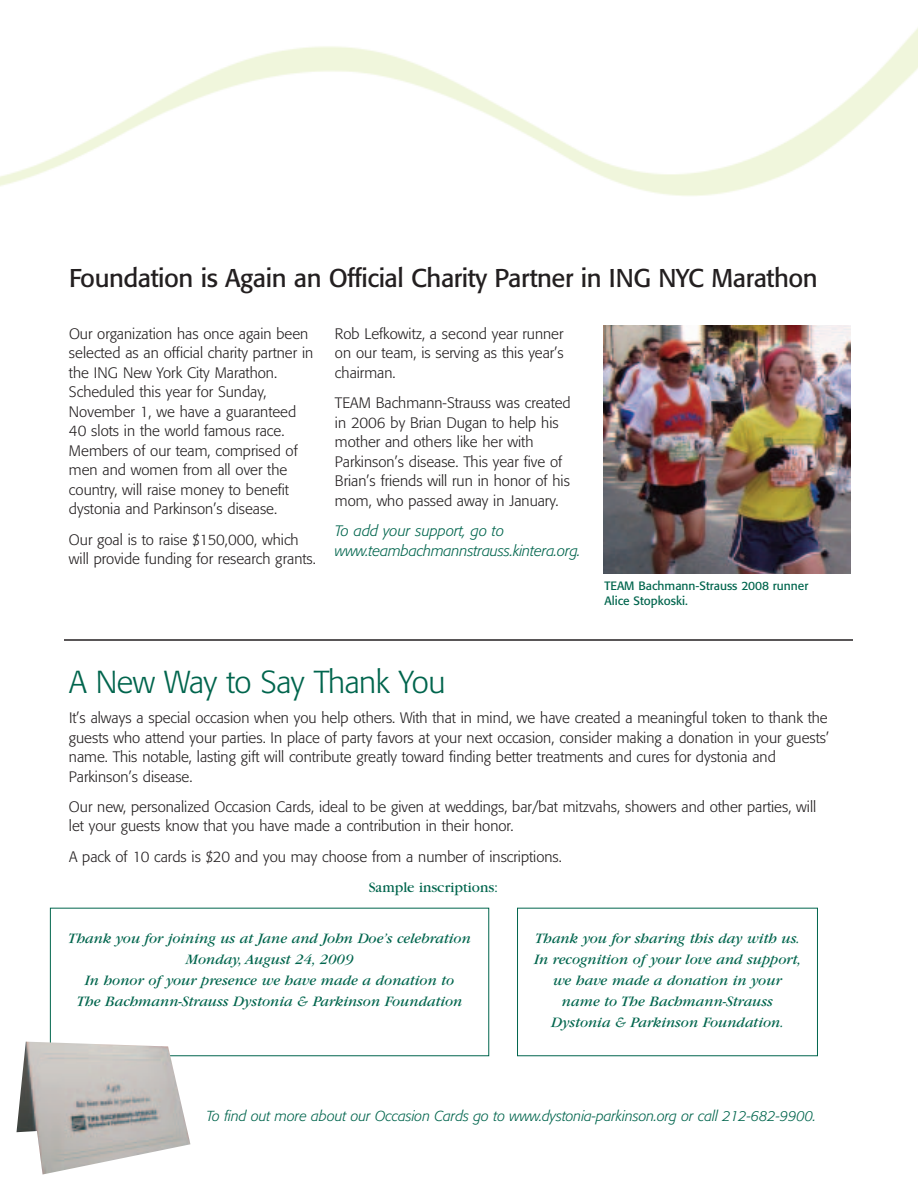
<style>
.page{position:relative;width:918px;height:1188px;background:#fff}
.page>*{position:absolute;margin:0;border:0;box-sizing:border-box;transform-origin:0 0}
.t1{font:300 31.5px "Formata";letter-spacing:-.015em;color:#00654d}
.t2{font:25.5px "Formata";letter-spacing:-.015em;color:#231f20}
.t3{font:300 15px/19.5px "Formata";color:#231f20}
.t4{font:italic 15px/21px "Garamond";color:#00654d;text-align:center}
.t5{font:italic 300 15px/19.5px "Formata";letter-spacing:-.01em;color:#00654d}
.t6{font:15px "Garamond";color:#00654d}
.t7{font:italic 300 14.4px "Formata";letter-spacing:-.005em;color:#00654d}
.t8{font:12px/15.1px "Formata";color:#00654d}
</style>
<div class="page">
<hr style="left:64px;top:639px;width:789px;height:2px;background:#231f20">
<img style="left:604px;top:326px;width:246px;height:248px">
<div style="left:517px;top:908px;width:301px;height:148px;border:1px solid #00654d"></div>
<img style="left:16px;top:1042px;width:174px;height:132px">
<img style="left:0;top:28px;width:918px;height:168px">
<h2 class="t2" style="left:69px;top:268px;width:750px">Foundation is Again an Official Charity Partner in ING NYC Marathon</h2>
<p class="t3" style="left:69px;top:325px;width:246px">Our organization has once again been selected as an official charity partner in the ING New York City Marathon.<br>Scheduled this year for Sunday, November 1, we have a guaranteed 40 slots in the world famous race.<br>Members of our team, comprised of men and women from all over the country, will raise money to benefit dystonia and Parkinson’s disease.</p>
<p class="t3" style="left:69px;top:531px;width:248px">Our goal is to raise $150,000, which will provide funding for research grants.</p>
<p class="t3" style="left:335px;top:325px;width:230px;text-align:justify">Rob Lefkowitz, a second year runner on our team, is serving as this year’s chairman.</p>
<p class="t3" style="left:335px;top:394px;width:237px">TEAM Bachmann-Strauss was created in 2006 by Brian Dugan to help his mother and others like her with Parkinson’s disease. This year five of Brian’s friends will run in honor of his mom, who passed away in January.</p>
<p class="t5" style="left:335px;top:522px;width:247px">To add your support, go to www.teambachmannstrauss.kintera.org.</p>
<p class="t8" style="left:604px;top:579px;width:205px">TEAM Bachmann-Strauss 2008 runner<br>Alice Stopkoski.</p>
<h1 class="t1" style="left:69px;top:668px;width:378px">A New Way to Say Thank You</h1>
<p class="t3" style="left:69px;top:709px;width:762px">It’s always a special occasion when you help others. With that in mind, we have created a meaningful token to thank the guests who attend your parties. In place of party favors at your next occasion, consider making a donation in your guests’ name. This notable, lasting gift will contribute greatly toward finding better treatments and cures for dystonia and Parkinson’s disease.</p>
<p class="t3" style="left:69px;top:798px;width:749px">Our new, personalized Occasion Cards, ideal to be given at weddings, bar/bat mitzvahs, showers and other parties, will let your guests know that you have made a contribution in their honor.</p>
<p class="t3" style="left:69px;top:848px;width:495px">A pack of 10 cards is $20 and you may choose from a number of inscriptions.</p>
<p class="t6" style="left:369px;top:882px;width:131px">Sample inscriptions:</p>
<p class="t4" style="left:68px;top:930px;width:404px">Thank you for joining us at Jane and John Doe’s celebration Monday, August 24, 2009<br>In honor of your presence we have made a donation to<br>The Bachmann-Strauss Dystonia &amp; Parkinson Foundation</p>
<p class="t4" style="left:534px;top:930px;width:268px">Thank you for sharing this day with us.<br>In recognition of your love and support, we have made a donation in your name to The Bachmann-Strauss Dystonia &amp; Parkinson Foundation.</p>
<p class="t7" style="left:207px;top:1110px;width:611px">To find out more about our Occasion Cards go to www.dystonia-parkinson.org or call 212-682-9900.</p>
</div>
